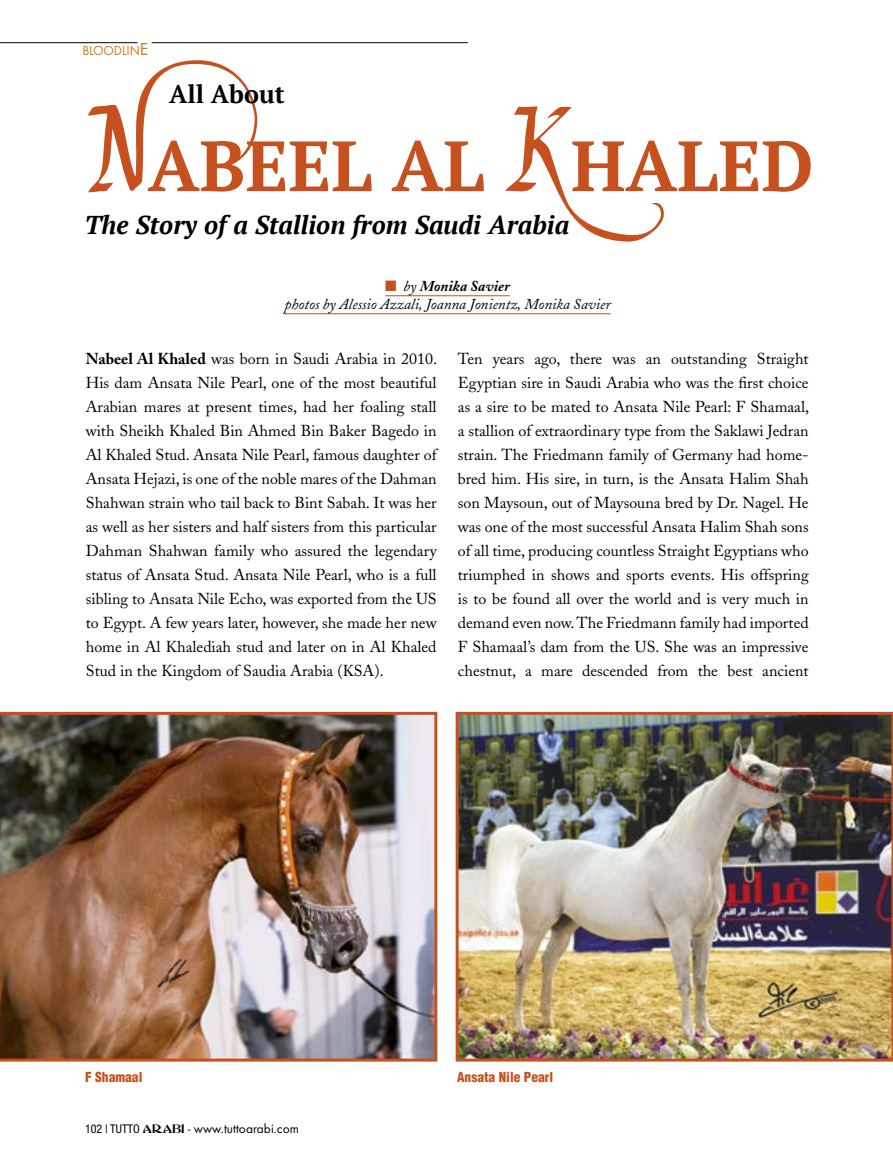
<style>
.page{position:relative;width:893px;height:1170px;background:#fff}
.page>*{position:absolute;margin:0;border:0;box-sizing:border-box;transform-origin:0 0}
.t1{font:700 70.95px "PT Serif";color:#c6511f}
.t2{font:italic 700 25.8px "PT Serif";color:#000}
.t3{font:700 25.2px "PT Serif";color:#000}
.t4{font:15.75px/24px "Adobe Caslon";color:#000;text-align:justify}
.t5{font:italic 15px/18px "Adobe Caslon";color:#000;text-align:center}
.t6{font:13.5px "Futura T";color:#000}
.t7{font:900 condensed 13.5px "Helvetica";color:#c6511f}
.t8{font:13.5px "Futura T";letter-spacing:-.015em;color:#ce7717}
.s1{font-size:18px}
.s2{font-family:"Abdiel";font-weight:400;font-size:113.4px}
.s3{color:#c6511f}
.s4{font-weight:700}
.s5{font-family:"Helvetica Neue";font-stretch:condensed;font-size:12px}
.s6{font-family:"Abbess";font-size:12px}
</style>
<div class="page">
<hr style="left:385px;top:295px;width:125px;height:1px;background:#c6511f">
<hr style="left:285px;top:313px;width:326px;height:1px;background:#c6511f">
<img style="left:456px;top:711px;width:437px;height:350px">
<img style="left:0;top:711px;width:437px;height:350px">
<hr style="left:152px;top:42px;width:316px;height:1px;background:#000">
<hr style="left:0;top:42px;width:137px;height:1px;background:#000">
<p class="t8" style="left:82px;top:43px;width:67px">BLOODLIN<span class="s1">E</span></p>
<h1 class="t1" style="left:84px;top:119px;width:731px"><span class="s2">N</span>ABEEL AL <span class="s2">K</span>HALED</h1>
<h3 class="t3" style="left:169px;top:78px;width:117px">All About</h3>
<h2 class="t2" style="left:84px;top:208px;width:486px">The Story of a Stallion from Saudi Arabia</h2>
<p class="t5" style="left:284px;top:278px;width:328px"><span class="s3">■</span> by <span class="s4">Monika Savier<br></span>photos by Alessio Azzali, Joanna Jonientz, Monika Savier</p>
<p class="t4" style="left:86px;top:346px;width:353px"><span class="s4">Nabeel Al Khaled</span> was born in Saudi Arabia in 2010.<br>His dam Ansata Nile Pearl, one of the most beautiful Arabian mares at present times, had her foaling stall with Sheikh Khaled Bin Ahmed Bin Baker Bagedo in Al Khaled Stud. Ansata Nile Pearl, famous daughter of Ansata Hejazi, is one of the noble mares of the Dahman Shahwan strain who tail back to Bint Sabah. It was her as well as her sisters and half sisters from this particular Dahman Shahwan family who assured the legendary status of Ansata Stud. Ansata Nile Pearl, who is a full sibling to Ansata Nile Echo, was exported from the US to Egypt. A few years later, however, she made her new home in Al Khalediah stud and later on in Al Khaled Stud in the Kingdom of Saudia Arabia (KSA).</p>
<p class="t4" style="left:458px;top:346px;width:353px">Ten years ago, there was an outstanding Straight Egyptian sire in Saudi Arabia who was the first choice as a sire to be mated to Ansata Nile Pearl: F Shamaal, a stallion of extraordinary type from the Saklawi Jedran strain. The Friedmann family of Germany had home&shy;bred him. His sire, in turn, is the Ansata Halim Shah son Maysoun, out of Maysouna bred by Dr. Nagel. He was one of the most successful Ansata Halim Shah sons of all time, producing countless Straight Egyptians who triumphed in shows and sports events. His offspring is to be found all over the world and is very much in demand even now. The Friedmann family had imported F Shamaal’s dam from the US. She was an impressive chestnut, a mare descended from the best ancient</p>
<p class="t7" style="left:85px;top:1067px;width:59px">F Shamaal</p>
<p class="t7" style="left:457px;top:1067px;width:98px">Ansata Nile Pearl</p>
<p class="t6" style="left:85px;top:1120px;width:215px"><span class="s5">102 | TUTTO</span> <span class="s6">ARABI</span> - www.tuttoarabi.com</p>
</div>
